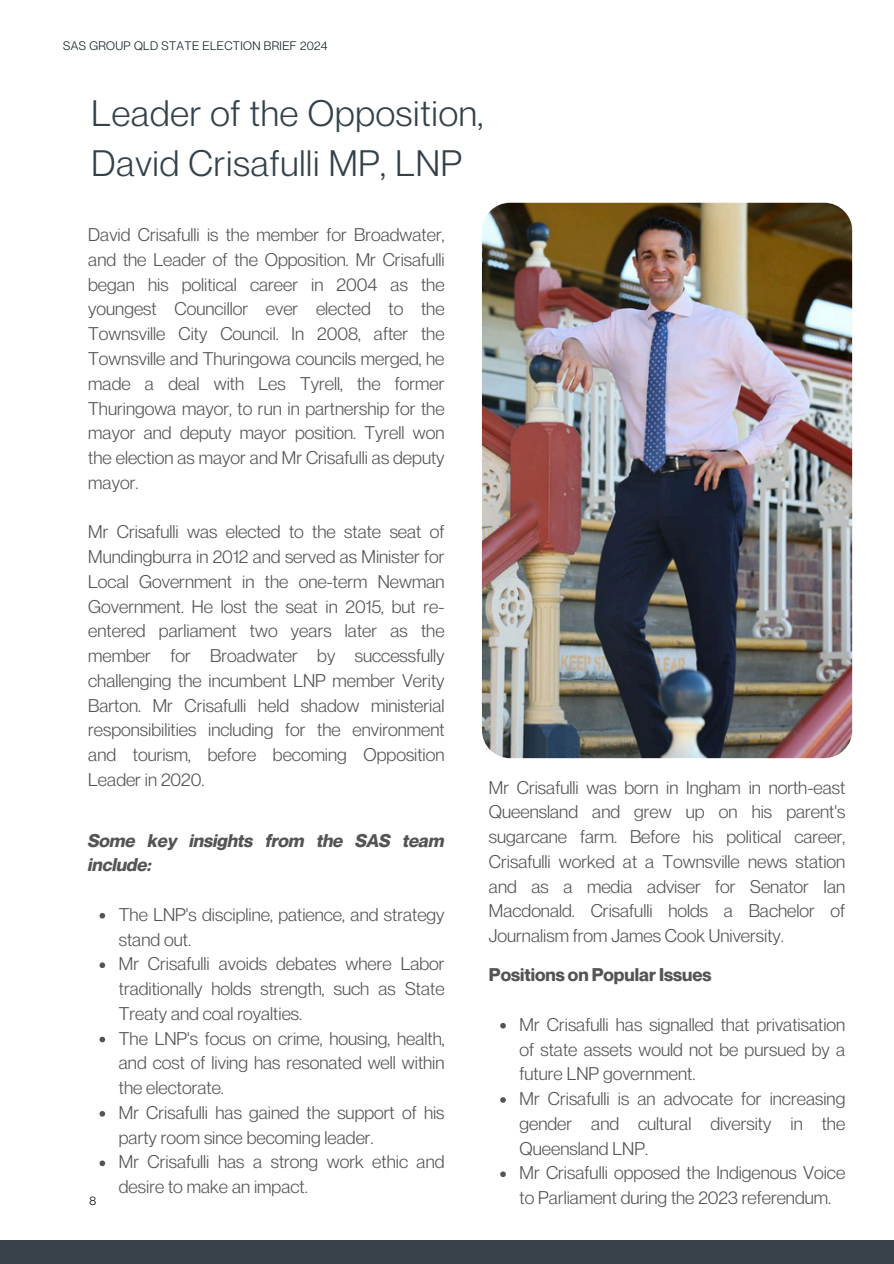
<style>
.page{position:relative;width:894px;height:1264px;background:#fff}
.page>*{position:absolute;margin:0;border:0;box-sizing:border-box;transform-origin:0 0}
.t1{font:36px/49.5px "Neue Montreal";letter-spacing:.02em;color:#33424a}
.t2{font:18px/24.8px "Neue Montreal";color:#545454;text-align:justify}
.t3{font:italic 700 18px/24.8px "Neue Montreal";color:#545454}
.t4{font:700 18px "Neue Montreal";color:#545454}
.t5{font:12px "Neue Montreal";letter-spacing:.03em;color:#102226}
.t6{font:12px "Neue Montreal";color:#000}
</style>
<div class="page">
<div style="left:0;top:1240px;width:893px;height:23px;background:#374349"></div>
<img style="left:482px;top:203px;width:370px;height:555px;border-radius:28px">
<svg style="left:99px;top:912px;width:6px;height:6px"></svg>
<svg style="left:99px;top:962px;width:6px;height:6px"></svg>
<svg style="left:99px;top:1036px;width:6px;height:6px"></svg>
<svg style="left:99px;top:1111px;width:6px;height:5px"></svg>
<svg style="left:99px;top:1160px;width:6px;height:6px"></svg>
<svg style="left:500px;top:1023px;width:5px;height:5px"></svg>
<svg style="left:500px;top:1097px;width:5px;height:5px"></svg>
<svg style="left:500px;top:1171px;width:5px;height:6px"></svg>
<h1 class="t5" style="left:63px;top:39px;width:266px">SAS GROUP QLD STATE ELECTION BRIEF 2024</h1>
<p class="t1" style="left:92px;top:88px;width:393px">Leader of the Opposition,<br>David Crisafulli MP, LNP</p>
<h3 class="t2" style="left:88px;top:222px;width:358px">David Crisafulli is the member for Broadwater, and the Leader of the Opposition. Mr Crisafulli began his political career in 2004 as the youngest Councillor ever elected to the Townsville City Council. In 2008, after the Townsville and Thuringowa councils merged, he made a deal with Les Tyrell, the former Thuringowa mayor, to run in partnership for the mayor and deputy mayor position. Tyrell won the election as mayor and Mr Crisafulli as deputy mayor.</h3>
<h2 class="t2" style="left:88px;top:519px;width:358px">Mr Crisafulli was elected to the state seat of Mundingburra in 2012 and served as Minister for Local Government in the one-term Newman Government. He lost the seat in 2015, but re&shy;entered parliament two years later as the member for Broadwater by successfully challenging the incumbent LNP member Verity Barton. Mr Crisafulli held shadow ministerial responsibilities including for the environment and tourism, before becoming Opposition Leader in 2020.</h2>
<p class="t3" style="left:88px;top:827px;width:358px">Some key insights from the SAS team include:</p>
<p class="t2" style="left:119px;top:901px;width:327px">The LNP's discipline, patience, and strategy stand out.</p>
<p class="t2" style="left:119px;top:951px;width:327px">Mr Crisafulli avoids debates where Labor traditionally holds strength, such as State Treaty and coal royalties.</p>
<p class="t2" style="left:119px;top:1025px;width:327px">The LNP's focus on crime, housing, health, and cost of living has resonated well within the electorate.</p>
<p class="t2" style="left:119px;top:1099px;width:327px">Mr Crisafulli has gained the support of his party room since becoming leader.</p>
<p class="t2" style="left:119px;top:1149px;width:327px">Mr Crisafulli has a strong work ethic and desire to make an impact.</p>
<h3 class="t6" style="left:89px;top:1193px;width:8px">8</h3>
<h3 class="t2" style="left:489px;top:774px;width:358px">Mr Crisafulli was born in Ingham in north-east Queensland and grew up on his parent's sugarcane farm. Before his political career, Crisafulli worked at a Townsville news station and as a media adviser for Senator Ian Macdonald. Crisafulli holds a Bachelor of Journalism from James Cook University.</h3>
<h2 class="t4" style="left:489px;top:963px;width:224px">Positions on Popular Issues</h2>
<p class="t2" style="left:519px;top:1011px;width:327px">Mr Crisafulli has signalled that privatisation of state assets would not be pursued by a future LNP government.</p>
<p class="t2" style="left:519px;top:1085px;width:327px">Mr Crisafulli is an advocate for increasing gender and cultural diversity in the Queensland LNP.</p>
<p class="t2" style="left:519px;top:1160px;width:327px">Mr Crisafulli opposed the Indigenous Voice to Parliament during the 2023 referendum.</p>
</div>
